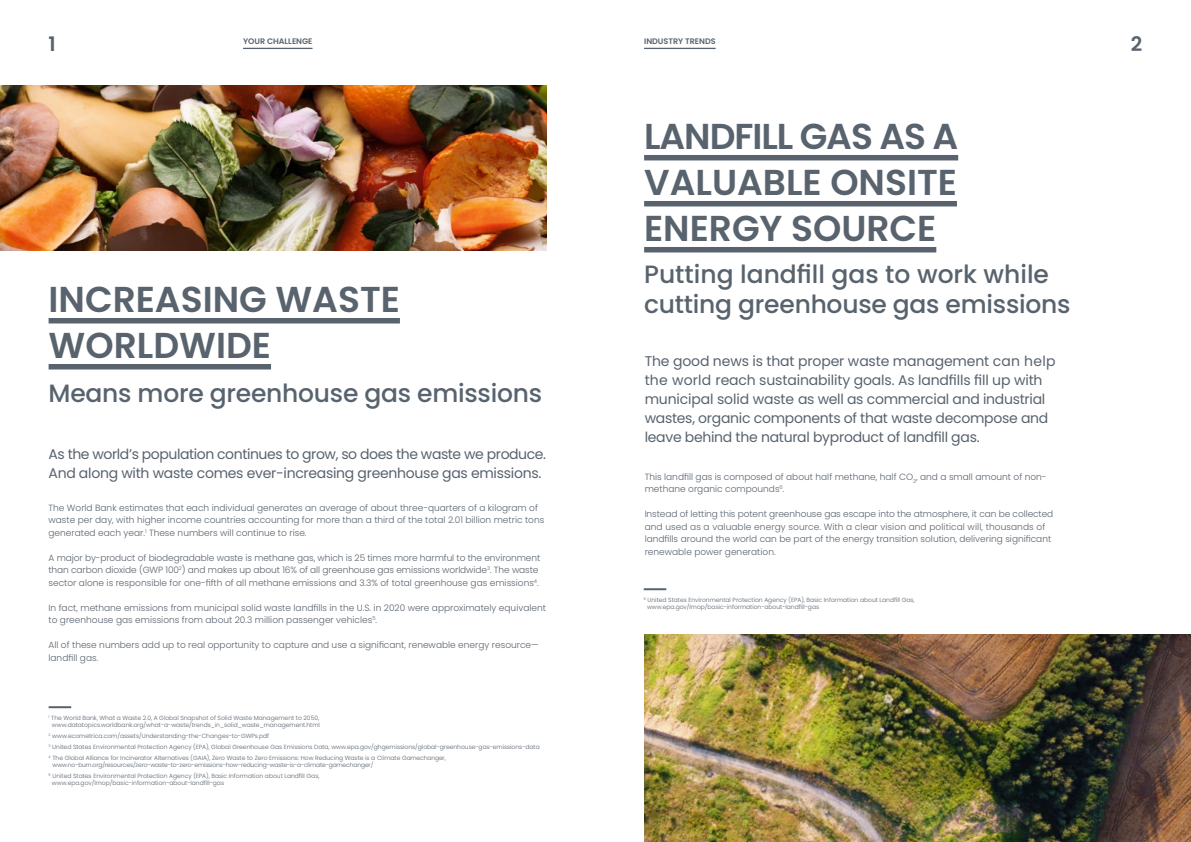
<style>
.page{position:relative;width:1191px;height:842px;background:#fff}
.page>*{position:absolute;margin:0;border:0;box-sizing:border-box;transform-origin:0 0}
.t1{font:600 36px/46px "Poppins";color:#58636e}
.t2{font:500 25px/30px "Poppins";letter-spacing:-.01em;color:#58636e}
.t3{font:600 20px "Poppins";color:#58636e}
.t4{font:14px/19px "Poppins";letter-spacing:-.02em;color:#58636e}
.t5{font:300 9px/12.5px "Poppins";color:#58636e}
.t6{font:600 8px "Poppins";color:#58636e}
.t7{font:300 6px/7px "Poppins";color:#58636e}
.t8{font:300 6px/11px "Poppins";letter-spacing:-.02em;color:#58636e}
</style>
<div class="page">
<hr style="left:49px;top:706px;width:22px;height:2px;background:#58636e">
<hr style="left:643px;top:588px;width:23px;height:2px;background:#58636e">
<img style="left:0;top:85px;width:547px;height:165px">
<img style="left:644px;top:634px;width:547px;height:208px">
<div style="left:49px;top:318px;width:351px;height:5px;background:#58636e"></div>
<div style="left:49px;top:364px;width:222px;height:5px;background:#58636e"></div>
<div style="left:644px;top:155px;width:314px;height:5px;background:#58636e"></div>
<div style="left:644px;top:201px;width:313px;height:5px;background:#58636e"></div>
<div style="left:644px;top:247px;width:292px;height:5px;background:#58636e"></div>
<hr style="left:243px;top:48px;width:69px;height:1px;background:#58636e">
<hr style="left:644px;top:48px;width:71px;height:1px;background:#58636e">
<h3 class="t3" style="left:49px;top:32px;width:9px">1</h3>
<h3 class="t3" style="left:1130px;top:32px;width:13px">2</h3>
<p class="t6" style="left:243px;top:37px;width:71px">YOUR CHALLENGE</p>
<p class="t6" style="left:644px;top:37px;width:73px">INDUSTRY TRENDS</p>
<h1 class="t1" style="left:49px;top:276px;width:353px">INCREASING WASTE<br>WORLDWIDE</h1>
<h2 class="t2" style="left:49px;top:378px;width:495px">Means more greenhouse gas emissions</h2>
<h3 class="t4" style="left:48px;top:445px;width:499px">As the world’s population continues to grow, so does the waste we produce.<br>And along with waste comes ever-increasing greenhouse gas emissions.</h3>
<p class="t5" style="left:48px;top:501px;width:497px">The World Bank estimates that each individual generates an average of about three-quarters of a kilogram of waste per day, with higher income countries accounting for more than a third of the total 2.01 billion metric tons generated each year.<sup>1</sup> These numbers will continue to rise.</p>
<p class="t5" style="left:48px;top:551px;width:493px">A major by-product of biodegradable waste is methane gas, which is 25 times more harmful to the environment than carbon dioxide (GWP 100<sup>2</sup>) and makes up about 16% of all greenhouse gas emissions worldwide<sup>3</sup>. The waste sector alone is responsible for one-fifth of all methane emissions and 3.3% of total greenhouse gas emissions<sup>4</sup>.</p>
<p class="t5" style="left:48px;top:601px;width:499px">In fact, methane emissions from municipal solid waste landfills in the U.S. in 2020 were approximately equivalent to greenhouse gas emissions from about 20.3 million passenger vehicles<sup>5</sup>.</p>
<p class="t5" style="left:48px;top:639px;width:492px">All of these numbers add up to real opportunity to capture and use a significant, renewable energy resource— landfill gas.</p>
<p class="t7" style="left:49px;top:714px;width:273px;text-align:center"><sup>1</sup> The World Bank, What a Waste 2.0, A Global Snapshot of Solid Waste Management to 2050, www.datatopics.worldbank.org/what-a-waste/trends_in_solid_waste_management.html</p>
<p class="t7" style="left:49px;top:730px;width:492px;line-height:11px"><sup>2</sup> www.ecometrica.com/assets/Understanding-the-Changes-to-GWPs.pdf<br><sup>3</sup> United States Environmental Protection Agency (EPA), Global Greenhouse Gas Emissions Data, www.epa.gov/ghgemissions/global-greenhouse-gas-emissions-data<br><sup>4</sup> The Global Alliance for Incinerator Alternatives (GAIA), Zero Waste to Zero Emissions: How Reducing Waste is a Climate Gamechanger,</p>
<p class="t8" style="left:49px;top:759px;width:326px;text-indent:4px">www.no-burn.org/resources/zero-waste-to-zero-emissions-how-reducing-waste-is-a-climate-gamechanger/<br><sup>5</sup> United States Environmental Protection Agency (EPA), Basic Information about Landfill Gas,</p>
<p class="t7" style="left:52px;top:779px;width:174px">www.epa.gov/lmop/basic-information-about-landfill-gas</p>
<h1 class="t1" style="left:644px;top:113px;width:315px;text-align:justify">LANDFILL GAS AS A VALUABLE ONSITE ENERGY SOURCE</h1>
<h2 class="t2" style="left:644px;top:259px;width:428px">Putting landfill gas to work while cutting greenhouse gas emissions</h2>
<p class="t4" style="left:644px;top:352px;width:412px">The good news is that proper waste management can help the world reach sustainability goals. As landfills fill up with municipal solid waste as well as commercial and industrial wastes, organic components of that waste decompose and leave behind the natural byproduct of landfill gas.</p>
<p class="t5" style="left:644px;top:471px;width:403px">This landfill gas is composed of about half methane, half CO<sub>2</sub>, and a small amount of non&shy;methane organic compounds<sup>6</sup>.</p>
<p class="t5" style="left:644px;top:508px;width:410px">Instead of letting this potent greenhouse gas escape into the atmosphere, it can be collected and used as a valuable energy source. With a clear vision and political will, thousands of landfills around the world can be part of the energy transition solution, delivering significant renewable power generation.</p>
<p class="t7" style="left:647px;top:596px;width:269px;text-indent:-3px"><sup>6</sup> United States Environmental Protection Agency (EPA), Basic Information about Landfill Gas, www.epa.gov/lmop/basic-information-about-landfill-gas</p>
</div>
